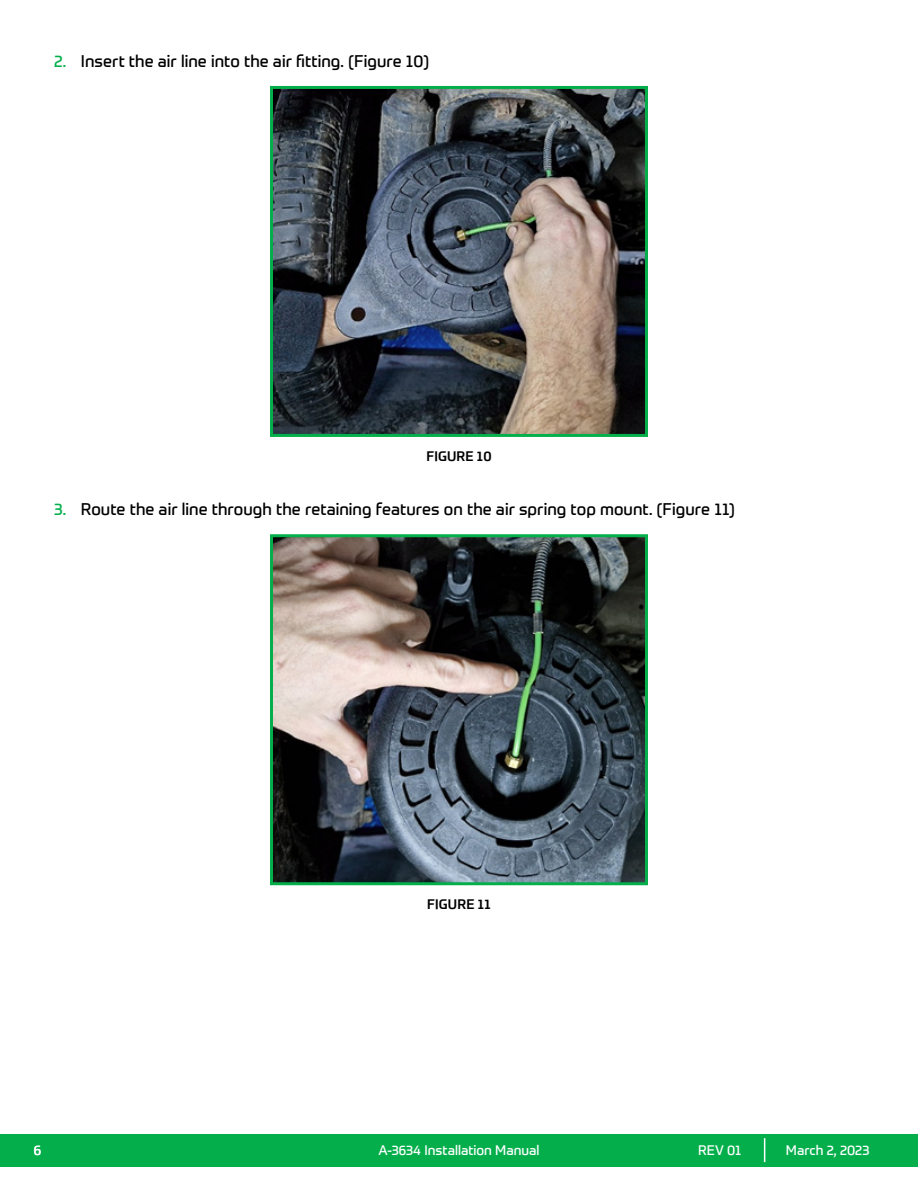
<style>
.page{position:relative;width:918px;height:1188px;background:#fff}
.page>*{position:absolute;margin:0;border:0;box-sizing:border-box;transform-origin:0 0}
.t1{font:16.5px "Prometo";letter-spacing:.005em;color:#000}
.t2{font:13.5px "Prometo";color:#fff}
.t3{font:500 13.5px "Prometo";letter-spacing:.01em;color:#000}
.s1{color:#04af4b}
</style>
<div class="page">
<div style="left:0;top:1134px;width:918px;height:32px;background:#04af4b"></div>
<svg style="left:764px;top:1138px;width:1px;height:24px"></svg>
<img style="left:274px;top:90px;width:370px;height:343px">
<div style="left:270px;top:86px;width:378px;height:351px;border:3px solid #04af4b"></div>
<img style="left:274px;top:538px;width:370px;height:343px">
<div style="left:270px;top:534px;width:378px;height:351px;border:3px solid #04af4b"></div>
<p class="t1" style="left:54px;top:51px;width:377px"><span class="s1">2.</span> Insert the air line into the air fitting. (Figure 10)</p>
<p class="t3" style="left:426px;top:448px;width:67px">FIGURE 10</p>
<p class="t1" style="left:54px;top:499px;width:682px"><span class="s1">3.</span> Route the air line through the retaining features on the air spring top mount. (Figure 11)</p>
<p class="t3" style="left:427px;top:896px;width:65px">FIGURE 11</p>
<p class="t2" style="left:34px;top:1142px;width:9px">6</p>
<p class="t2" style="left:378px;top:1142px;width:163px">A-3634 Installation Manual</p>
<p class="t2" style="left:698px;top:1142px;width:45px">REV 01</p>
<p class="t2" style="left:786px;top:1142px;width:85px">March 2, 2023</p>
</div>
